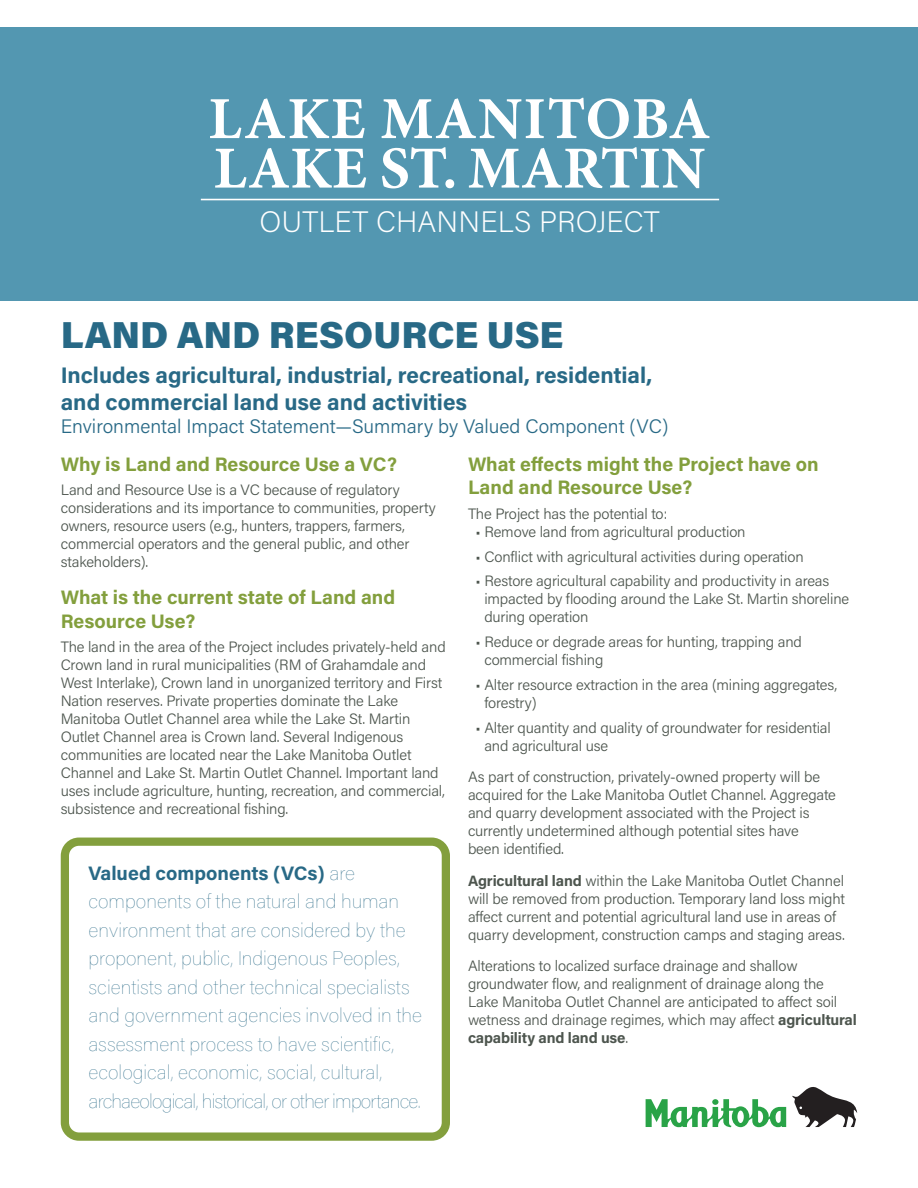
<style>
.page{position:relative;width:918px;height:1188px;background:#fff}
.page>*{position:absolute;margin:0;border:0;box-sizing:border-box;transform-origin:0 0}
.t1{font:700 59.7px/49.5px "Minion Pro";color:#fff}
.t2{font:900 37.5px "Acumin Pro";color:#286986}
.t3{font:200 29.55px "Acumin Pro";color:#fff}
.t4{font:700 22.5px "Acumin Pro";color:#286986}
.t5{font:100 19.5px/28.5px "Acumin Pro";color:#286986}
.t6{font:700 19.5px/23.4px "Acumin Pro";color:#839f3d}
.t7{font:300 19.5px "Acumin Pro";color:#286986}
.Body_Copy{font:300 15px/18px "Acumin Pro";letter-spacing:-.01em;color:#4d554e}
.s1{font-weight:700}
</style>
<div class="page">
<div style="left:0;top:27px;width:918px;height:273px;background:#5397b1"></div>
<div style="left:61px;top:838px;width:389px;height:303px;border:8px solid #839f3d;border-radius:14px"></div>
<svg style="left:792px;top:1087px;width:65px;height:40px"></svg>
<svg style="left:646px;top:1099px;width:140px;height:28px"></svg>
<div style="left:712px;top:1099px;width:7px;height:6px;background:#29a347;border-radius:50%"></div>
<hr style="left:201px;top:199px;width:518px;height:1px;background:#fff">
<p class="t1" style="left:209px;top:97px;width:503px">LAKE MANITOBA<br>LAKE ST. MARTIN</p>
<p class="t3" style="left:259px;top:201px;width:402px">OUTLET CHANNELS PROJECT</p>
<p class="t2" style="left:61px;top:309px;width:504px">LAND AND RESOURCE USE</p>
<p class="t4" style="left:61px;top:359px;width:593px">Includes agricultural, industrial, recreational, residential,</p>
<p class="t4" style="left:61px;top:386px;width:408px">and commercial land use and activities</p>
<p class="t7" style="left:61px;top:413px;width:609px">Environmental Impact Statement—Summary by Valued Component (VC)</p>
<p class="t6" style="left:61px;top:451px;width:338px">Why is Land and Resource Use a VC?</p>
<p class="Body_Copy" style="left:61px;top:481px;width:377px">Land and Resource Use is a VC because of regulatory considerations and its importance to communities, property owners, resource users (e.g., hunters, trappers, farmers, commercial operators and the general public, and other stakeholders).</p>
<p class="t6" style="left:61px;top:585px;width:336px">What is the current state of Land and<br>Resource Use?</p>
<p class="Body_Copy" style="left:61px;top:638px;width:387px">The land in the area of the Project includes privately-held and Crown land in rural municipalities (RM of Grahamdale and West Interlake), Crown land in unorganized territory and First Nation reserves. Private properties dominate the Lake Manitoba Outlet Channel area while the Lake St. Martin Outlet Channel area is Crown land. Several Indigenous communities are located near the Lake Manitoba Outlet Channel and Lake St. Martin Outlet Channel. Important land uses include agriculture, hunting, recreation, and commercial, subsistence and recreational fishing.</p>
<p class="t6" style="left:468px;top:451px;width:352px">What effects might the Project have on<br>Land and Resource Use?</p>
<p class="Body_Copy" style="left:468px;top:504px;width:201px">The Project has the potential to:</p>
<p class="Body_Copy" style="left:475px;top:522px;width:272px">• Remove land from agricultural production</p>
<p class="Body_Copy" style="left:475px;top:547px;width:330px">• Conflict with agricultural activities during operation</p>
<p class="Body_Copy" style="left:484px;top:572px;width:366px;text-indent:-9px">• Restore agricultural capability and productivity in areas impacted by flooding around the Lake St. Martin shoreline during operation</p>
<p class="Body_Copy" style="left:484px;top:632px;width:319px;text-indent:-9px">• Reduce or degrade areas for hunting, trapping and commercial fishing</p>
<p class="Body_Copy" style="left:484px;top:675px;width:355px;text-indent:-9px">• Alter resource extraction in the area (mining aggregates, forestry)</p>
<p class="Body_Copy" style="left:484px;top:718px;width:348px;text-indent:-9px">• Alter quantity and quality of groundwater for residential and agricultural use</p>
<p class="Body_Copy" style="left:468px;top:767px;width:369px">As part of construction, privately-owned property will be acquired for the Lake Manitoba Outlet Channel. Aggregate and quarry development associated with the Project is currently undetermined although potential sites have<br>been identified.</p>
<p class="Body_Copy" style="left:468px;top:871px;width:379px"><span class="s1">Agricultural land</span> within the Lake Manitoba Outlet Channel will be removed from production. Temporary land loss might affect current and potential agricultural land use in areas of quarry development, construction camps and staging areas.</p>
<p class="Body_Copy" style="left:468px;top:956px;width:390px">Alterations to localized surface drainage and shallow groundwater flow, and realignment of drainage along the Lake Manitoba Outlet Channel are anticipated to affect soil wetness and drainage regimes, which may affect <span class="s1">agricultural capability and land use</span>.</p>
<p class="t5" style="left:89px;top:858px;width:335px"><span class="s1">Valued components (VCs)</span> are components of the natural and human environment that are considered by the proponent, public, Indigenous Peoples, scientists and other technical specialists and government agencies involved in the assessment process to have scientific, ecological, economic, social, cultural, archaeological, historical, or other importance.</p>
</div>
